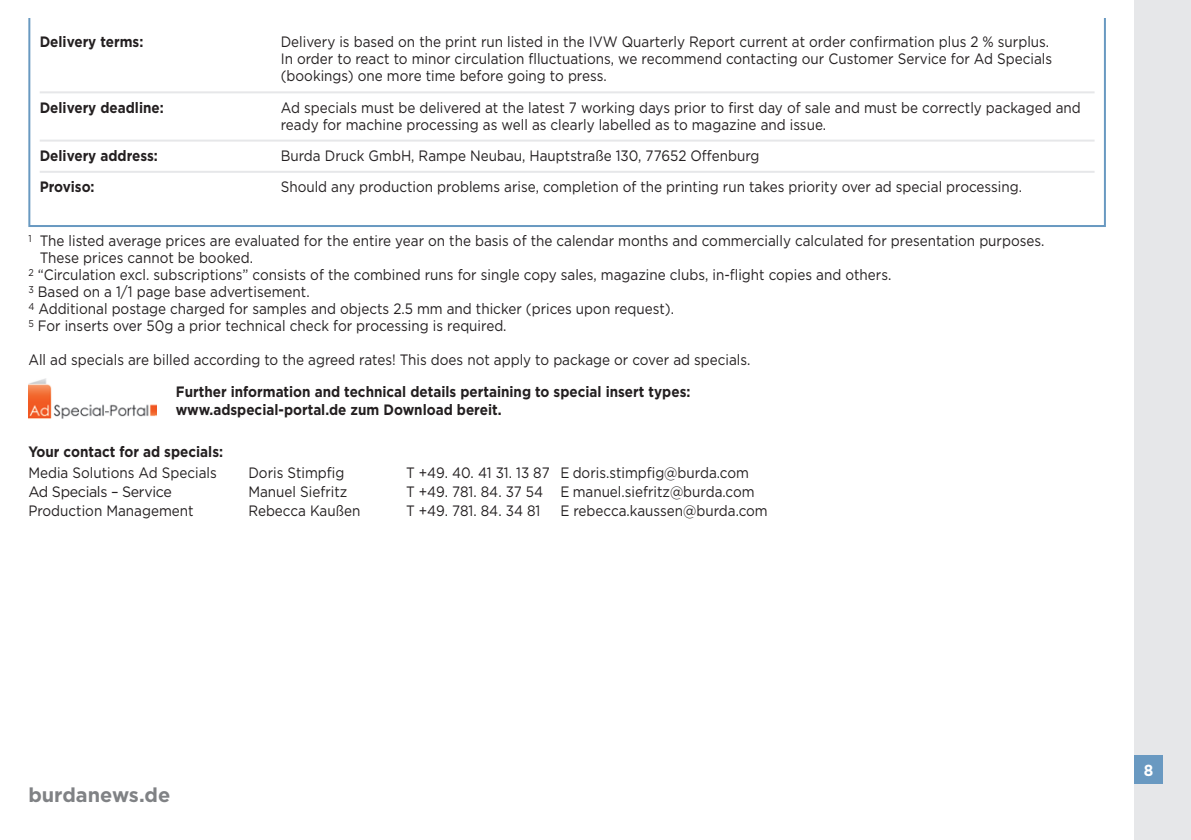
<style>
.page{position:relative;width:1191px;height:840px;background:#fff}
.page>*{position:absolute;margin:0;border:0;box-sizing:border-box;transform-origin:0 0}
.t1{font:700 20px "Gotham";color:#808285}
.FT{font:700 16px "Gotham";color:#fff;scale:.95 1}
.FT-2{font:15px/17px "Gotham";color:#231f20;scale:.9 1}
.Tab{font:700 15px "Gotham";color:#231f20;scale:.9 1}
.Tab-2{font:15px "Gotham";color:#231f20;scale:.9 1}
.FT-3{font:700 15px "Gotham";color:#231f20;scale:.9 1}
.FT-4{font:15px "Gotham";letter-spacing:-.025em;color:#231f20;scale:.95 1}
</style>
<div class="page">
<div style="left:1134px;top:0;width:57px;height:839px;background:#e6e7e9"></div>
<div style="left:1134px;top:754px;width:28px;height:28px;background:#6999c1"></div>
<svg style="left:28px;top:18px;width:1078px;height:209px"></svg>
<hr style="left:40px;top:91px;width:1054px;height:2px;background:#e6e7e9">
<hr style="left:40px;top:139px;width:1054px;height:2px;background:#e6e7e9">
<hr style="left:40px;top:171px;width:1054px;height:2px;background:#e6e7e9">
<img style="left:28px;top:378px;width:128px;height:41px">
<p class="FT-3" style="left:40px;top:32px;width:117px">Delivery terms:</p>
<p class="FT-2" style="left:281px;top:33px;width:858px">Delivery is based on the print run listed in the IVW Quarterly Report current at order confirmation plus 2 % surplus.<br>In order to react to minor circulation flluctuations, we recommend contacting our Customer Service for Ad Specials (bookings) one more time before going to press.</p>
<p class="FT-3" style="left:40px;top:97px;width:139px">Delivery deadline:</p>
<p class="FT-2" style="left:281px;top:98px;width:890px">Ad specials must be delivered at the latest 7 working days prior to first day of sale and must be correctly packaged and ready for machine processing as well as clearly labelled as to magazine and issue.</p>
<p class="FT-3" style="left:40px;top:145px;width:133px">Delivery address:</p>
<p class="FT-2" style="left:281px;top:147px;width:533px">Burda Druck GmbH, Rampe Neubau, Hauptstraße 130, 77652 Offenburg</p>
<p class="FT-3" style="left:40px;top:177px;width:63px">Proviso:</p>
<p class="FT-2" style="left:281px;top:178px;width:825px">Should any production problems arise, completion of the printing run takes priority over ad special processing.</p>
<p class="FT-2" style="left:28px;top:232px;width:1130px"><sup>1</sup> The listed average prices are evaluated for the entire year on the basis of the calendar months and commercially calculated for presentation purposes.</p>
<p class="FT-2" style="left:40px;top:249px;width:238px">These prices cannot be booked.</p>
<p class="FT-2" style="left:28px;top:266px;width:960px"><sup>2</sup> “Circulation excl. subscriptions” consists of the combined runs for single copy sales, magazine clubs, in-flight copies and others.</p>
<p class="FT-2" style="left:28px;top:283px;width:314px"><sup>3</sup> Based on a 1/1 page base advertisement.</p>
<p class="FT-2" style="left:28px;top:300px;width:719px"><sup>4</sup> Additional postage charged for samples and objects 2.5 mm and thicker (prices upon request).</p>
<p class="FT-2" style="left:28px;top:317px;width:533px"><sup>5</sup> For inserts over 50g a prior technical check for processing is required.</p>
<p class="FT-2" style="left:28px;top:351px;width:804px">All ad specials are billed according to the agreed rates! This does not apply to package or cover ad specials.</p>
<p class="Tab" style="left:176px;top:382px;width:573px">Further information and technical details pertaining to special insert types:</p>
<p class="Tab" style="left:176px;top:400px;width:363px">www.adspecial-portal.de zum Download bereit.</p>
<p class="Tab" style="left:28px;top:441px;width:218px">Your contact for ad specials:</p>
<p class="FT-2" style="left:28px;top:464px;width:211px">Media Solutions Ad Specials</p>
<p class="FT-2" style="left:248px;top:464px;width:108px">Doris Stimpfig</p>
<p class="FT-2" style="left:406px;top:464px;width:161px">T +49. 40. 41 31. 13 87</p>
<p class="FT-2" style="left:560px;top:464px;width:211px">E doris.stimpfig@burda.com</p>
<p class="FT-4" style="left:28px;top:482px;width:152px">Ad Specials – Service</p>
<p class="Tab-2" style="left:248px;top:482px;width:111px">Manuel Siefritz</p>
<p class="Tab-2" style="left:406px;top:482px;width:154px">T +49. 781. 84. 37 54</p>
<p class="Tab-2" style="left:560px;top:482px;width:217px">E manuel.siefritz@burda.com</p>
<p class="FT-2" style="left:28px;top:502px;width:185px">Production Management</p>
<p class="FT-2" style="left:248px;top:502px;width:126px">Rebecca Kaußen</p>
<p class="FT-2" style="left:406px;top:502px;width:151px">T +49. 781. 84. 34 81</p>
<p class="FT-2" style="left:560px;top:502px;width:232px">E rebecca.kaussen@burda.com</p>
<h1 class="t1" style="left:28px;top:781px;width:143px">burdanews.de</h1>
<p class="FT" style="left:1143px;top:759px;width:12px">8</p>
</div>
